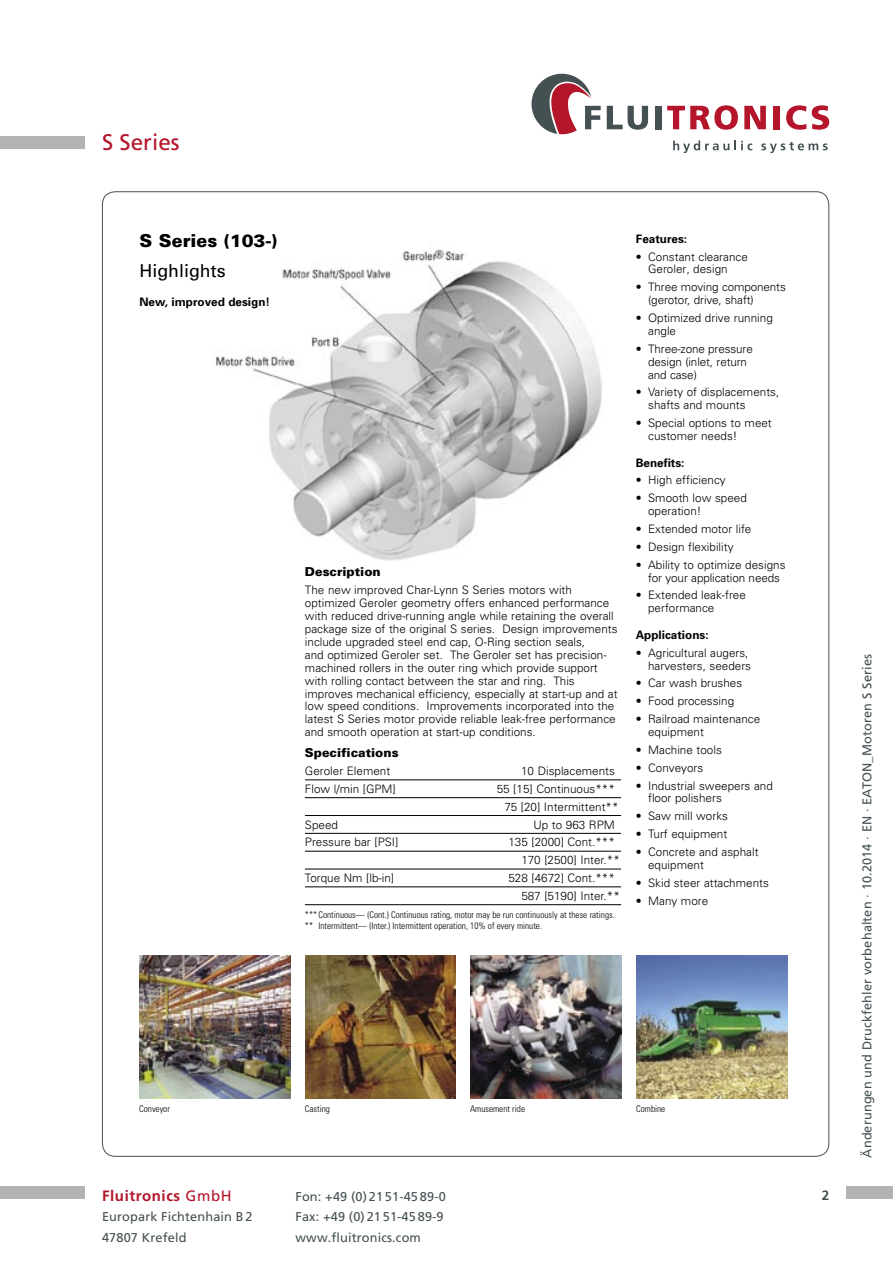
<style>
.page{position:relative;width:893px;height:1263px;background:#fff}
.page>*{position:absolute;margin:0;border:0;box-sizing:border-box;transform-origin:0 0}
.t1{font:22.5px "Frutiger LT Pro";color:#b5152b}
.t2{font:900 17.85px "Univers";color:#000}
.t3{font:17.85px "Univers";color:#000}
.t4{font:700 15px "Frutiger LT Pro";letter-spacing:.04em;color:#b5152b}
.t5{font:700 13.5px "Frutiger LT Pro";color:#445052}
.t6{font:12.75px/20.2px "Frutiger LT Pro";letter-spacing:.01em;color:#445052}
.t7{font:900 12.3px "Univers";color:#000}
.t8{font:300 11.7px/12.9px "Univers";color:#000}
.t9{font:700 11.7px "Univers";color:#000}
.t10{font:300 condensed 9.3px/11.1px "Univers";color:#000}
.s1{font-weight:400}
</style>
<div class="page">
<div style="left:846px;top:1186px;width:47px;height:13px;background:#b1b3b4"></div>
<svg style="left:673px;top:141px;width:79px;height:12px"></svg>
<svg style="left:761px;top:142px;width:67px;height:11px"></svg>
<svg style="left:607px;top:106px;width:41px;height:24px"></svg>
<div style="left:655px;top:106px;width:7px;height:23px;background:#445052"></div>
<svg style="left:531px;top:74px;width:70px;height:60px"></svg>
<svg style="left:667px;top:105px;width:71px;height:25px"></svg>
<svg style="left:744px;top:106px;width:22px;height:23px"></svg>
<div style="left:773px;top:106px;width:7px;height:23px;background:#b5152b"></div>
<svg style="left:786px;top:105px;width:43px;height:25px"></svg>
<div style="left:0;top:1186px;width:85px;height:13px;background:#b1b3b4"></div>
<div style="left:0;top:136px;width:85px;height:13px;background:#b1b3b4"></div>
<img style="left:216px;top:248px;width:386px;height:313px">
<hr style="left:305px;top:779px;width:316px;height:1px;background:#000">
<hr style="left:305px;top:797px;width:316px;height:1px;background:#000">
<hr style="left:305px;top:815px;width:316px;height:1px;background:#000">
<hr style="left:305px;top:833px;width:316px;height:1px;background:#000">
<hr style="left:305px;top:851px;width:316px;height:1px;background:#000">
<hr style="left:305px;top:869px;width:316px;height:1px;background:#000">
<hr style="left:305px;top:886px;width:316px;height:1px;background:#000">
<hr style="left:305px;top:904px;width:316px;height:1px;background:#000">
<img style="left:305px;top:955px;width:151px;height:144px">
<img style="left:470px;top:955px;width:151px;height:144px">
<img style="left:139px;top:955px;width:151px;height:144px">
<img style="left:636px;top:955px;width:151px;height:144px">
<h1 class="t1" style="left:102px;top:129px;width:79px">S Series</h1>
<h2 class="t2" style="left:139px;top:230px;width:139px">S Series (103-)</h2>
<h2 class="t3" style="left:139px;top:259px;width:88px">Highlights</h2>
<p class="t9" style="left:139px;top:294px;width:132px">New, improved design!</p>
<p class="t7" style="left:305px;top:564px;width:77px">Description</p>
<p class="t8" style="left:305px;top:583px;width:314px">The new improved Char-Lynn S Series motors with optimized Geroler geometry offers enhanced performance with reduced drive-running angle while retaining the overall package size of the original S series. Design improvements include upgraded steel end cap, O-Ring section seals,<br>and optimized Geroler set. The Geroler set has precision&shy;machined rollers in the outer ring which provide support with rolling contact between the star and ring. This improves mechanical efficiency, especially at start-up and at low speed conditions. Improvements incorporated into the latest S Series motor provide reliable leak-free performance and smooth operation at start-up conditions.</p>
<p class="t7" style="left:305px;top:745px;width:95px">Specifications</p>
<p class="t8" style="left:305px;top:764px;width:87px">Geroler Element</p>
<p class="t8" style="left:521px;top:764px;width:95px">10 Displacements</p>
<p class="t8" style="left:305px;top:782px;width:92px">Flow l/min [GPM]</p>
<p class="t8" style="left:504px;top:779px;width:116px;line-height:17.9px;text-indent:-8px">55 [15] Continuous***<br>75 [20] Intermittent**</p>
<p class="t8" style="left:305px;top:818px;width:35px">Speed</p>
<p class="t8" style="left:533px;top:818px;width:83px">Up to 963 RPM</p>
<p class="t8" style="left:305px;top:835px;width:95px">Pressure bar [PSI]</p>
<p class="t8" style="left:521px;top:833px;width:100px;line-height:17.9px;text-indent:-13px">135 [2000] Cont.***<br>170 [2500] Inter.**</p>
<p class="t8" style="left:305px;top:871px;width:91px">Torque Nm [lb-in]</p>
<p class="t8" style="left:521px;top:869px;width:100px;line-height:17.9px;text-indent:-13px">528 [4672] Cont.***<br>587 [5190] Inter.**</p>
<p class="t10" style="left:305px;top:909px;width:311px">*** Continuous— (Cont.) Continuous rating, motor may be run continuously at these ratings. ** Intermittent— (Inter.) Intermittent operation, 10% of every minute.</p>
<p class="t9" style="left:636px;top:231px;width:53px">Features:</p>
<p class="t8" style="left:648px;top:250px;width:101px;text-indent:-12px">• Constant clearance<br>Geroler‚ design</p>
<p class="t8" style="left:648px;top:280px;width:139px;text-indent:-12px">• Three moving components (gerotor, drive, shaft)</p>
<p class="t8" style="left:648px;top:311px;width:126px;text-indent:-12px">• Optimized drive running angle</p>
<p class="t8" style="left:648px;top:342px;width:106px;text-indent:-12px">• Three-zone pressure design (inlet, return and case)</p>
<p class="t8" style="left:648px;top:386px;width:133px;text-indent:-12px">• Variety of displacements, shafts and mounts</p>
<p class="t8" style="left:648px;top:416px;width:125px;text-indent:-12px">• Special options to meet customer needs!</p>
<p class="t9" style="left:636px;top:455px;width:50px">Benefits:</p>
<p class="t8" style="left:636px;top:473px;width:91px">• High efficiency</p>
<p class="t8" style="left:648px;top:491px;width:100px;text-indent:-12px">• Smooth low speed operation!</p>
<p class="t8" style="left:636px;top:522px;width:117px">• Extended motor life</p>
<p class="t8" style="left:636px;top:540px;width:99px">• Design flexibility</p>
<p class="t8" style="left:636px;top:558px;width:151px;text-align:center">• Ability to optimize designs for your application needs</p>
<p class="t8" style="left:648px;top:588px;width:99px;text-indent:-12px">• Extended leak-free performance</p>
<p class="t9" style="left:636px;top:627px;width:74px">Applications:</p>
<p class="t8" style="left:636px;top:646px;width:117px;text-align:right">• Agricultural augers, harvesters, seeders</p>
<p class="t8" style="left:636px;top:676px;width:108px">• Car wash brushes</p>
<p class="t8" style="left:636px;top:694px;width:100px">• Food processing</p>
<p class="t8" style="left:648px;top:712px;width:114px;text-indent:-12px">• Railroad maintenance equipment</p>
<p class="t8" style="left:636px;top:743px;width:88px">• Machine tools</p>
<p class="t8" style="left:636px;top:761px;width:69px">• Conveyors</p>
<p class="t8" style="left:648px;top:778px;width:126px;text-indent:-12px">• Industrial sweepers and floor polishers</p>
<p class="t8" style="left:636px;top:809px;width:94px">• Saw mill works</p>
<p class="t8" style="left:636px;top:827px;width:93px">• Turf equipment</p>
<p class="t8" style="left:648px;top:845px;width:112px;text-indent:-12px">• Concrete and asphalt equipment</p>
<p class="t8" style="left:636px;top:876px;width:135px">• Skid steer attachments</p>
<p class="t8" style="left:636px;top:893px;width:74px">• Many more</p>
<p class="t10" style="left:139px;top:1103px;width:32px">Conveyor</p>
<p class="t10" style="left:305px;top:1103px;width:27px">Casting</p>
<p class="t10" style="left:470px;top:1103px;width:57px">Amusement ride</p>
<p class="t10" style="left:636px;top:1103px;width:31px">Combine</p>
<p class="t4" style="left:102px;top:1187px;width:131px">Fluitronics <span class="s1">GmbH</span></p>
<p class="t6" style="left:102px;top:1207px;width:152px">Europark Fichtenhain B2<br>47807 Krefeld</p>
<p class="t6" style="left:296px;top:1187px;width:152px">Fon: +49 (0) 21 51-45 89-0<br>Fax: +49 (0) 21 51-45 89-9 www.fluitronics.com</p>
<p class="t5" style="left:822px;top:1187px;width:9px">2</p>
<p class="t6" style="left:857px;top:1158px;width:505px;rotate:-90deg">Änderungen und Druckfehler vorbehalten · 10.2014 · EN · EATON_Motoren S Series</p>
</div>
